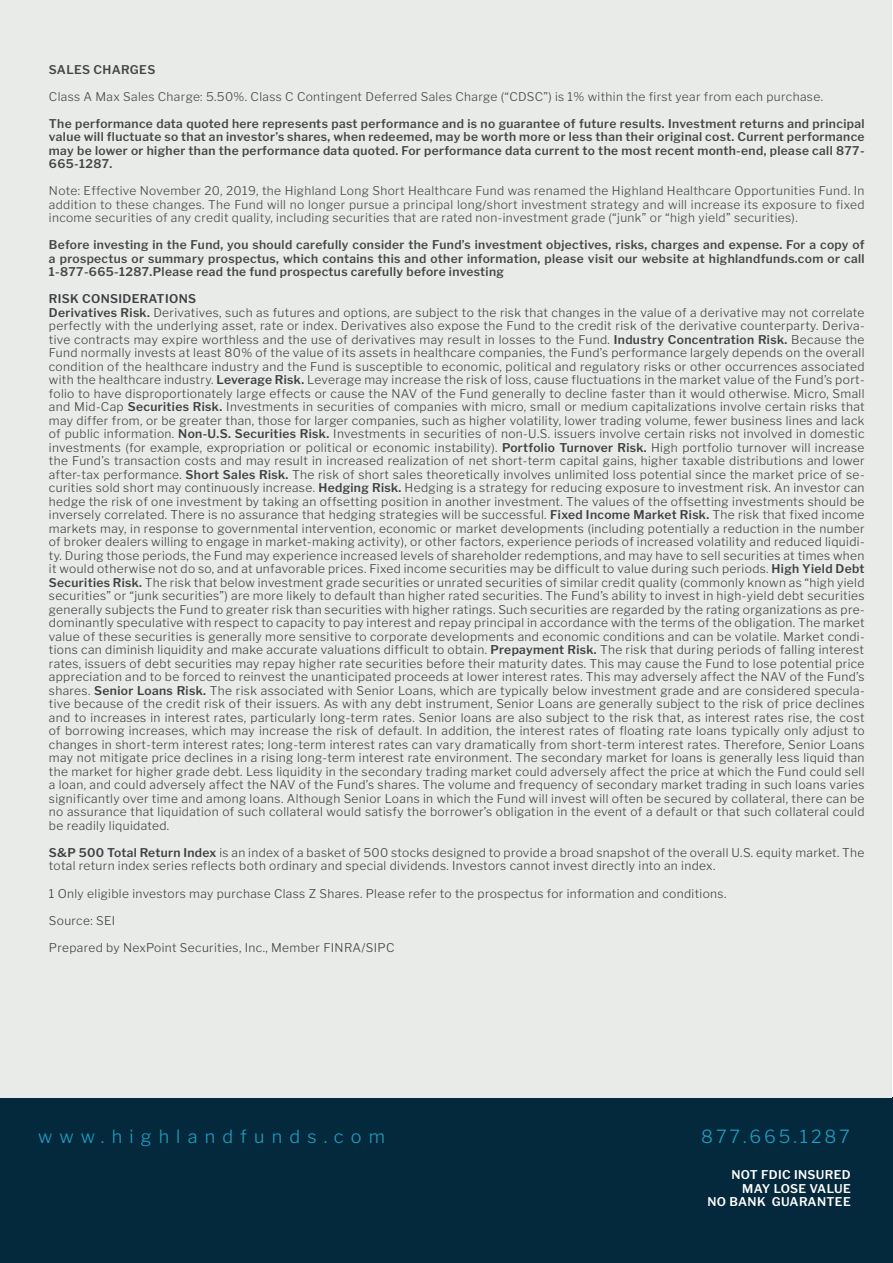
<style>
.page{position:relative;width:893px;height:1263px;background:#fff}
.page>*{position:absolute;margin:0;border:0;box-sizing:border-box;transform-origin:0 0}
.t1{font:300 18px "Libre Franklin";letter-spacing:.4em;color:#1f9fc3}
.t2{font:300 18px "Libre Franklin";letter-spacing:.16em;color:#1f9fc3}
.Cover_-_fact_sheet{font:300 12px/13.5px "Libre Franklin";letter-spacing:.03em;color:#3e4143;text-align:justify}
.Cover_-_fact_sheet-2{font:600 12px/13.5px "Libre Franklin";letter-spacing:.03em;color:#464646;text-align:justify}
.Cover_-_fact_sheet-3{font:300 12px/13.5px "Libre Franklin";letter-spacing:.03em;color:#464646;text-align:justify}
.t3{font:600 12px/13.5px "Libre Franklin";letter-spacing:.03em;color:#fff;text-align:right}
.Cover_-_fact_sheet-4{font:600 12px "Libre Franklin";letter-spacing:.03em;color:#3e4143}
.s1{font-weight:600}
</style>
<div class="page">
<div style="left:0;top:1097px;width:893px;height:166px;background:#05293c"></div>
<div style="left:1px;top:0;width:891px;height:1097px;background:#e8ebe8"></div>
<p class="Cover_-_fact_sheet-2" style="left:49px;top:62px;width:108px">SALES CHARGES</p>
<p class="Cover_-_fact_sheet-3" style="left:49px;top:89px;width:776px">Class A Max Sales Charge: 5.50%. Class C Contingent Deferred Sales Charge (“CDSC”) is 1% within the first year from each purchase.</p>
<p class="Cover_-_fact_sheet-2" style="left:49px;top:116px;width:817px">The performance data quoted here represents past performance and is no guarantee of future results. Investment returns and principal value will fluctuate so that an investor’s shares, when redeemed, may be worth more or less than their original cost. Current performance may be lower or higher than the performance data quoted. For performance data current to the most recent month-end, please call 877- 665-1287.</p>
<p class="Cover_-_fact_sheet-3" style="left:49px;top:183px;width:817px">Note: Effective November 20, 2019, the Highland Long Short Healthcare Fund was renamed the Highland Healthcare Opportunities Fund. In addition to these changes. The Fund will no longer pursue a principal long/short investment strategy and will increase its exposure to fixed income securities of any credit quality, including securities that are rated non-investment grade (“junk” or “high yield” securities).</p>
<p class="Cover_-_fact_sheet-2" style="left:49px;top:237px;width:817px">Before investing in the Fund, you should carefully consider the Fund’s investment objectives, risks, charges and expense. For a copy of a prospectus or summary prospectus, which contains this and other information, please visit our website at highlandfunds.com or call 1-877-665-1287.Please read the fund prospectus carefully before investing</p>
<p class="Cover_-_fact_sheet-4" style="left:49px;top:290px;width:149px">RISK CONSIDERATIONS</p>
<p class="Cover_-_fact_sheet" style="left:49px;top:305px;width:817px"><span class="s1">Derivatives Risk.</span> Derivatives, such as futures and options, are subject to the risk that changes in the value of a derivative may not correlate perfectly with the underlying asset, rate or index. Derivatives also expose the Fund to the credit risk of the derivative counterparty. Deriva&shy;tive contracts may expire worthless and the use of derivatives may result in losses to the Fund. <span class="s1">Industry Concentration Risk.</span> Because the Fund normally invests at least 80% of the value of its assets in healthcare companies, the Fund’s performance largely depends on the overall condition of the healthcare industry and the Fund is susceptible to economic, political and regulatory risks or other occurrences associated with the healthcare industry. <span class="s1">Leverage Risk.</span> Leverage may increase the risk of loss, cause fluctuations in the market value of the Fund’s port&shy;folio to have disproportionately large effects or cause the NAV of the Fund generally to decline faster than it would otherwise. Micro, Small and Mid-Cap <span class="s1">Securities Risk.</span> Investments in securities of companies with micro, small or medium capitalizations involve certain risks that may differ from, or be greater than, those for larger companies, such as higher volatility, lower trading volume, fewer business lines and lack of public information. <span class="s1">Non-U.S. Securities Risk.</span> Investments in securities of non-U.S. issuers involve certain risks not involved in domestic investments (for example, expropriation or political or economic instability). <span class="s1">Portfolio Turnover Risk.</span> High portfolio turnover will increase the Fund’s transaction costs and may result in increased realization of net short-term capital gains, higher taxable distributions and lower after-tax performance. <span class="s1">Short Sales Risk.</span> The risk of short sales theoretically involves unlimited loss potential since the market price of se&shy;curities sold short may continuously increase. <span class="s1">Hedging Risk.</span> Hedging is a strategy for reducing exposure to investment risk. An investor can hedge the risk of one investment by taking an offsetting position in another investment. The values of the offsetting investments should be inversely correlated. There is no assurance that hedging strategies will be successful. <span class="s1">Fixed Income Market Risk.</span> The risk that fixed income markets may, in response to governmental intervention, economic or market developments (including potentially a reduction in the number of broker dealers willing to engage in market-making activity), or other factors, experience periods of increased volatility and reduced liquidi&shy;ty. During those periods, the Fund may experience increased levels of shareholder redemptions, and may have to sell securities at times when it would otherwise not do so, and at unfavorable prices. Fixed income securities may be difficult to value during such periods. <span class="s1">High Yield Debt Securities Risk.</span> The risk that below investment grade securities or unrated securities of similar credit quality (commonly known as “high yield securities” or “junk securities”) are more likely to default than higher rated securities. The Fund’s ability to invest in high-yield debt securities generally subjects the Fund to greater risk than securities with higher ratings. Such securities are regarded by the rating organizations as pre&shy;dominantly speculative with respect to capacity to pay interest and repay principal in accordance with the terms of the obligation. The market value of these securities is generally more sensitive to corporate developments and economic conditions and can be volatile. Market condi&shy;tions can diminish liquidity and make accurate valuations difficult to obtain. <span class="s1">Prepayment Risk.</span> The risk that during periods of falling interest</p>
<p class="Cover_-_fact_sheet" style="left:49px;top:656px;width:817px">rates, issuers of debt securities may repay higher rate securities before their maturity dates. This may cause the Fund to lose potential price appreciation and to be forced to reinvest the unanticipated proceeds at lower interest rates. This may adversely affect the NAV of the Fund’s shares. <span class="s1">Senior Loans Risk.</span> The risk associated with Senior Loans, which are typically below investment grade and are considered specula&shy;tive because of the credit risk of their issuers. As with any debt instrument, Senior Loans are generally subject to the risk of price declines and to increases in interest rates, particularly long-term rates. Senior loans are also subject to the risk that, as interest rates rise, the cost of borrowing increases, which may increase the risk of default. In addition, the interest rates of floating rate loans typically only adjust to changes in short-term interest rates; long-term interest rates can vary dramatically from short-term interest rates. Therefore, Senior Loans may not mitigate price declines in a rising long-term interest rate environment. The secondary market for loans is generally less liquid than the market for higher grade debt. Less liquidity in the secondary trading market could adversely affect the price at which the Fund could sell a loan, and could adversely affect the NAV of the Fund’s shares. The volume and frequency of secondary market trading in such loans varies significantly over time and among loans. Although Senior Loans in which the Fund will invest will often be secured by collateral, there can be no assurance that liquidation of such collateral would satisfy the borrower’s obligation in the event of a default or that such collateral could be readily liquidated.</p>
<p class="Cover_-_fact_sheet" style="left:49px;top:845px;width:817px"><span class="s1">S&amp;P 500 Total Return Index</span> is an index of a basket of 500 stocks designed to provide a broad snapshot of the overall U.S. equity market. The total return index series reflects both ordinary and special dividends. Investors cannot invest directly into an index.</p>
<p class="Cover_-_fact_sheet" style="left:49px;top:885px;width:679px">1 Only eligible investors may purchase Class Z Shares. Please refer to the prospectus for information and conditions.</p>
<p class="Cover_-_fact_sheet" style="left:49px;top:912px;width:68px">Source: SEI</p>
<p class="Cover_-_fact_sheet" style="left:49px;top:939px;width:347px">Prepared by NexPoint Securities, Inc., Member FINRA/SIPC</p>
<h1 class="t1" style="left:38px;top:1123px;width:348px">www.highlandfunds.com</h1>
<h1 class="t2" style="left:701px;top:1123px;width:150px">877.665.1287</h1>
<p class="t3" style="left:707px;top:1167px;width:145px">NOT FDIC INSURED<br>MAY LOSE VALUE<br>NO BANK GUARANTEE</p>
</div>
